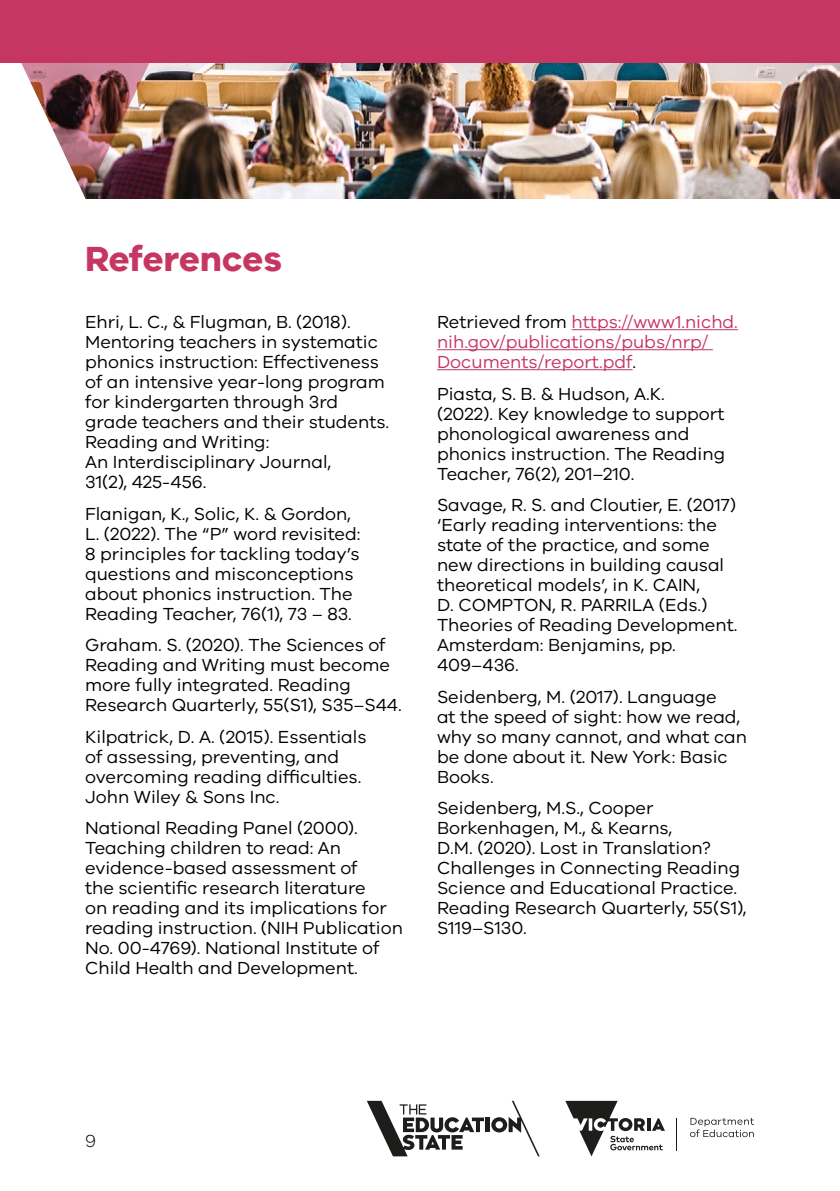
<style>
.page{position:relative;width:840px;height:1191px;background:#fff}
.page>*{position:absolute;margin:0;border:0;box-sizing:border-box;transform-origin:0 0}
.t1{font:700 36px "VIC";color:#c63663}
.t2{font:18px/20px "VIC";color:#000}
.t3{font:18px/20px "VIC";color:#c63663}
.t4{font:300 18px "VIC";color:#000}
.s1{color:#000}
</style>
<div class="page">
<img style="left:151px;top:62px;width:688px;height:136px">
<img style="left:0;top:62px;width:151px;height:137px">
<hr style="left:485px;top:1117px;width:4px;height:15px;background:#1d1d1b">
<svg style="left:491px;top:1100px;width:48px;height:56px"></svg>
<svg style="left:367px;top:1100px;width:116px;height:56px"></svg>
<hr style="left:676px;top:1117px;width:1px;height:33px;background:#1d1d1b">
<svg style="left:565px;top:1100px;width:99px;height:56px"></svg>
<svg style="left:690px;top:1117px;width:63px;height:20px"></svg>
<div style="left:0;top:0;width:839px;height:62px;background:#c63663"></div>
<hr style="left:571px;top:329px;width:166px;height:1px;background:#c63663">
<hr style="left:437px;top:349px;width:275px;height:1px;background:#c63663">
<hr style="left:437px;top:369px;width:195px;height:1px;background:#c63663">
<h1 class="t1" style="left:85px;top:236px;width:198px">References</h1>
<p class="t2" style="left:85px;top:312px;width:305px">Ehri, L. C., &amp; Flugman, B. (2018).<br>Mentoring teachers in systematic phonics instruction: Effectiveness of an intensive year-long program for kindergarten through 3rd grade teachers and their students.<br>Reading and Writing:<br>An Interdisciplinary Journal,<br>31(2), 425-456.</p>
<p class="t2" style="left:85px;top:503px;width:277px">Flanigan, K., Solic, K. &amp; Gordon,<br>L. (2022). The “P” word revisited:<br>8 principles for tackling today’s questions and misconceptions about phonics instruction. The<br>Reading Teacher, 76(1), 73 – 83.</p>
<p class="t2" style="left:85px;top:634px;width:318px">Graham. S. (2020). The Sciences of Reading and Writing must become more fully integrated. Reading Research Quarterly, 55(S1), S35–S44.</p>
<p class="t2" style="left:85px;top:726px;width:283px">Kilpatrick, D. A. (2015). Essentials of assessing, preventing, and overcoming reading difficulties.<br>John Wiley &amp; Sons Inc.</p>
<p class="t2" style="left:85px;top:817px;width:319px">National Reading Panel (2000).<br>Teaching children to read: An evidence-based assessment of<br>the scientific research literature<br>on reading and its implications for reading instruction. (NIH Publication No. 00-4769). National Institute of Child Health and Development.</p>
<p class="t3" style="left:437px;top:312px;width:302px"><span class="s1">Retrieved from</span> https://www1.nichd. nih.gov/publications/pubs/nrp/<br>Documents/report.pdf<span class="s1">.</span></p>
<p class="t2" style="left:437px;top:383px;width:289px">Piasta, S. B. &amp; Hudson, A.K. (2022). Key knowledge to support phonological awareness and phonics instruction. The Reading<br>Teacher, 76(2), 201–210.</p>
<p class="t2" style="left:437px;top:494px;width:302px">Savage, R. S. and Cloutier, E. (2017) ‘Early reading interventions: the state of the practice, and some new directions in building causal theoretical models’, in K. CAIN,<br>D. COMPTON, R. PARRILA (Eds.)<br>Theories of Reading Development.<br>Amsterdam: Benjamins, pp.<br>409–436.</p>
<p class="t2" style="left:437px;top:686px;width:311px">Seidenberg, M. (2017). Language<br>at the speed of sight: how we read, why so many cannot, and what can be done about it. New York: Basic<br>Books.</p>
<p class="t2" style="left:437px;top:797px;width:311px">Seidenberg, M.S., Cooper<br>Borkenhagen, M., &amp; Kearns,<br>D.M. (2020). Lost in Translation?<br>Challenges in Connecting Reading<br>Science and Educational Practice.<br>Reading Research Quarterly, 55(S1),<br>S119–S130.</p>
<p class="t4" style="left:85px;top:1129px;width:12px">9</p>
</div>
